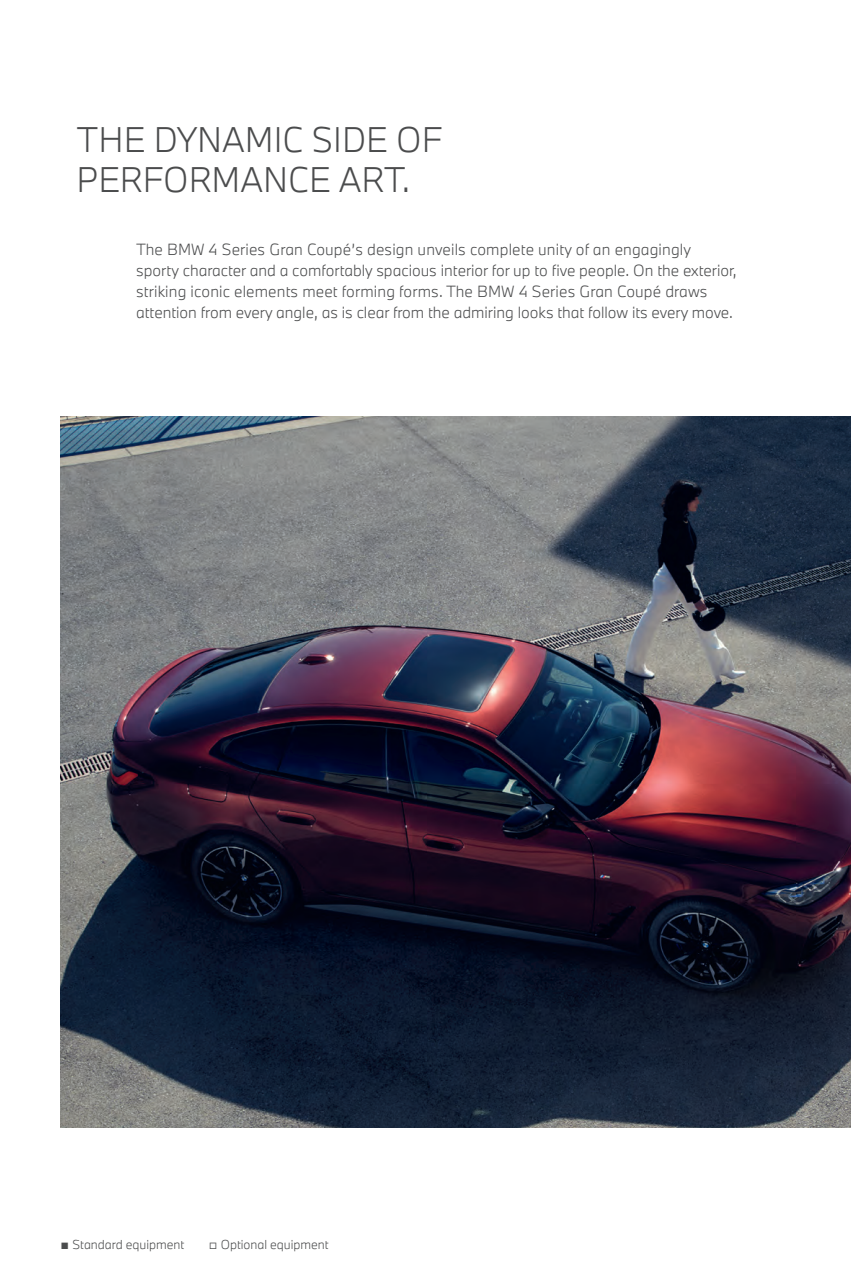
<style>
.page{position:relative;width:851px;height:1276px;background:#fff}
.page>*{position:absolute;margin:0;border:0;box-sizing:border-box;transform-origin:0 0}
.t1{font:300 33px/39.6px "BMW Type Next";color:#4b4c4d}
.t2{font:300 15px/21px "BMW Type Next";color:#4b4c4d}
.t3{font:300 12px "BMW Type Next";color:#4b4c4d}
</style>
<div class="page">
<img style="left:60px;top:417px;width:790px;height:710px">
<h1 class="t1" style="left:77px;top:120px;width:367px">THE DYNAMIC SIDE OF<br>PERFORMANCE ART.</h1>
<p class="t2" style="left:136px;top:238px;width:602px">The BMW 4 Series Gran Coupé’s design unveils complete unity of an engagingly sporty character and a comfortably spacious interior for up to five people. On the exterior, striking iconic elements meet forming forms. The BMW 4 Series Gran Coupé draws attention from every angle, as is clear from the admiring looks that follow its every move.</p>
<p class="t3" style="left:60px;top:1236px;width:126px">■ Standard equipment</p>
<p class="t3" style="left:208px;top:1236px;width:122px">□ Optional equipment</p>
</div>
